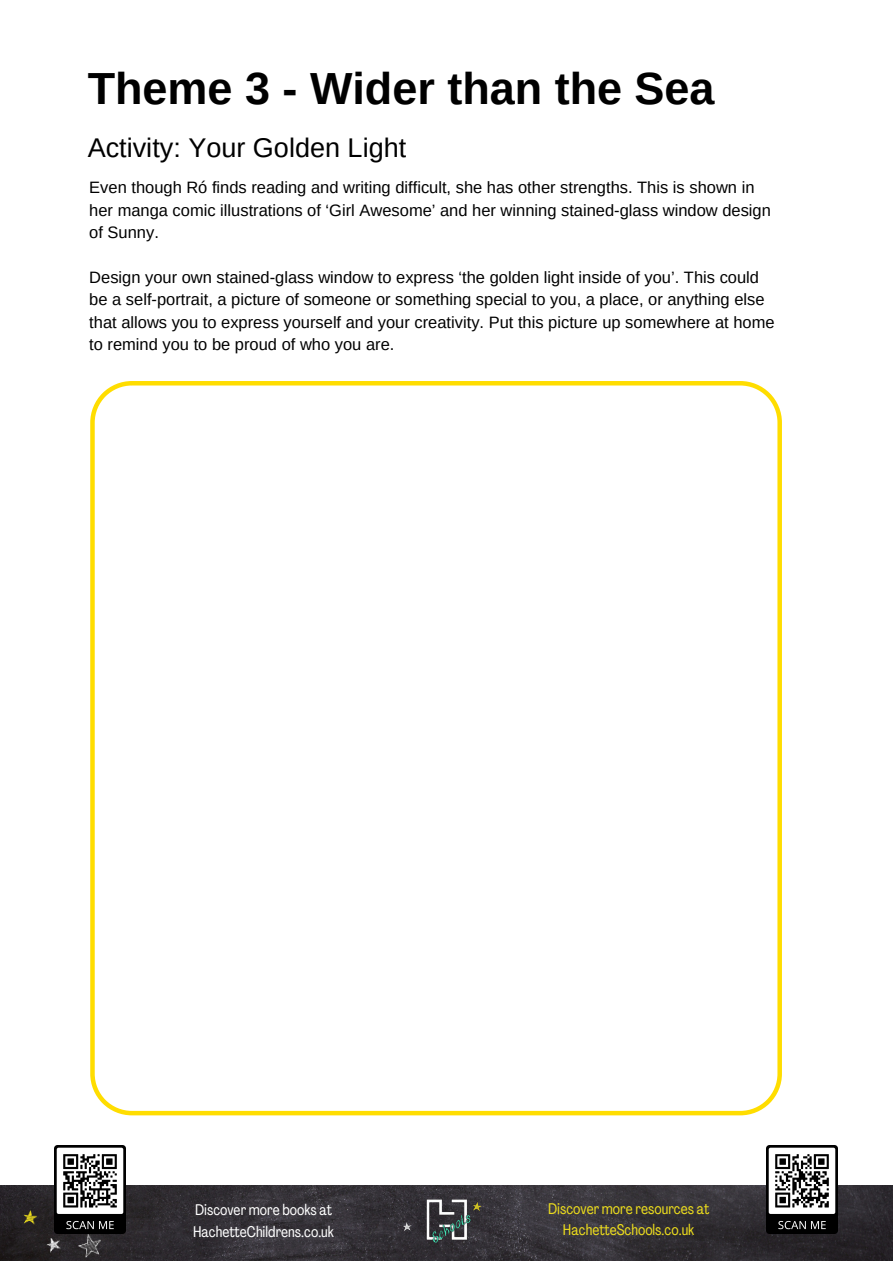
<style>
.page{position:relative;width:893px;height:1264px;background:#fff}
.page>*{position:absolute;margin:0;border:0;box-sizing:border-box;transform-origin:0 0}
.t1{font:700 45px "Arimo";color:#000}
.t2{font:27px "Arimo";color:#000}
.t3{font:16.5px/22.5px "Arimo";color:#000}
.t4{font:15.3px/20.7px "Agrandir Tight";color:#ecdc1d;text-align:center}
.t5{font:15.3px/21.3px "Agrandir Tight";color:#fff}
</style>
<div class="page">
<img style="left:0;top:1185px;width:892px;height:75px">
<img style="left:766px;top:1145px;width:71px;height:87px">
<img style="left:25px;top:1230px;width:79px;height:31px">
<img style="left:16px;top:1195px;width:31px;height:37px">
<img style="left:401px;top:1185px;width:90px;height:76px">
<img style="left:55px;top:1145px;width:71px;height:87px">
<svg style="left:90px;top:381px;width:691px;height:734px"></svg>
<h1 class="t1" style="left:88px;top:63px;width:628px">Theme 3 - Wider than the Sea</h1>
<h2 class="t2" style="left:88px;top:133px;width:320px">Activity: Your Golden Light</h2>
<p class="t3" style="left:89px;top:176px;width:683px">Even though Ró finds reading and writing difficult, she has other strengths. This is shown in her manga comic illustrations of ‘Girl Awesome’ and her winning stained-glass window design of Sunny.</p>
<p class="t3" style="left:89px;top:266px;width:686px">Design your own stained-glass window to express ‘the golden light inside of you’. This could be a self-portrait, a picture of someone or something special to you, a place, or anything else that allows you to express yourself and your creativity. Put this picture up somewhere at home to remind you to be proud of who you are.</p>
<p class="t5" style="left:193px;top:1200px;width:142px">Discover more books at<br>HachetteChildrens.co.uk</p>
<p class="t4" style="left:548px;top:1199px;width:163px">Discover more resources at<br>HachetteSchools.co.uk</p>
</div>
